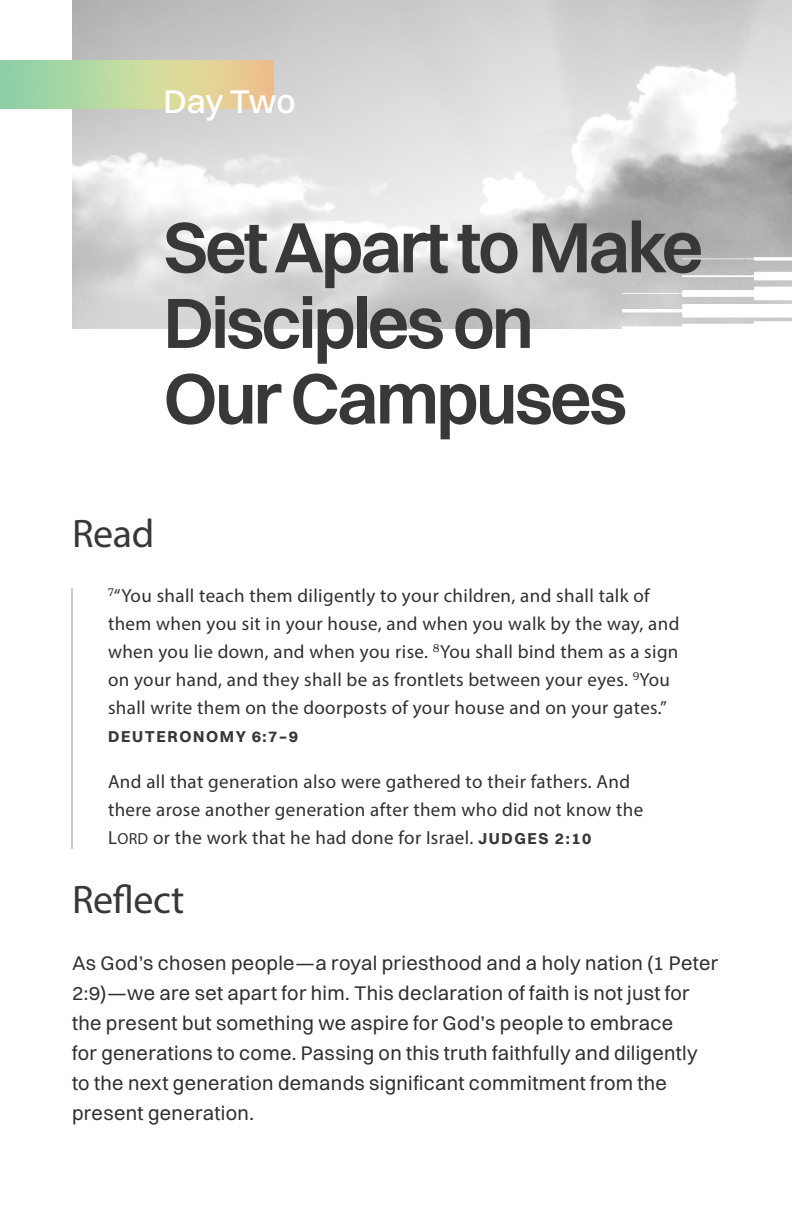
<style>
.page{position:relative;width:792px;height:1224px;background:#fff}
.page>*{position:absolute;margin:0;border:0;box-sizing:border-box;transform-origin:0 0}
.day_header{font:600 72px/75.6px "Switzer";letter-spacing:-.04em;color:#383838}
.header_03{font:40px "Myriad Pro";letter-spacing:-.01em;color:#383838}
.day_subheader{font:500 33.4px "Switzer";letter-spacing:-.01em;color:#fff}
.body{font:20px/30px "Switzer";letter-spacing:.015em;color:#312f30}
.verse{font:19px/28px "Myriad Pro";letter-spacing:.02em;color:#312f30}
.verse-2{font:700 16px "Switzer";letter-spacing:.1em;color:#383838}
.s1{font-size:16px}
.s2{font-family:"Switzer";font-weight:700;font-size:16px;color:#383838}
</style>
<div class="page">
<hr style="left:71px;top:588px;width:2px;height:261px;background:#c9cacc">
<p class="day_subheader" style="left:163px;top:81px;width:134px">Day Two</p>
<p class="day_header" style="left:163px;top:208px;width:542px">Set Apart to Make<br>Disciples on<br>Our Campuses</p>
<p class="header_03" style="left:72px;top:509px;width:84px">Read</p>
<p class="verse" style="left:108px;top:582px;width:573px"><sup>7</sup>“You shall teach them diligently to your children, and shall talk of them when you sit in your house, and when you walk by the way, and when you lie down, and when you rise. <sup>8</sup>You shall bind them as a sign on your hand, and they shall be as frontlets between your eyes. <sup>9</sup>You shall write them on the doorposts of your house and on your gates.”</p>
<p class="verse-2" style="left:108px;top:727px;width:191px">DEUTERONOMY 6:7–9</p>
<p class="verse" style="left:108px;top:768px;width:537px">And all that generation also were gathered to their fathers. And there arose another generation after them who did not know the<br>L<span class="s1">ORD</span> or the work that he had done for Israel. <span class="s2">JUDGES 2:10</span></p>
<p class="header_03" style="left:72px;top:875px;width:114px">Reflect</p>
<p class="body" style="left:72px;top:948px;width:648px">As God’s chosen people—a royal priesthood and a holy nation (1 Peter 2:9)—we are set apart for him. This declaration of faith is not just for the present but something we aspire for God’s people to embrace<br>for generations to come. Passing on this truth faithfully and diligently to the next generation demands significant commitment from the present generation.</p>
</div>
